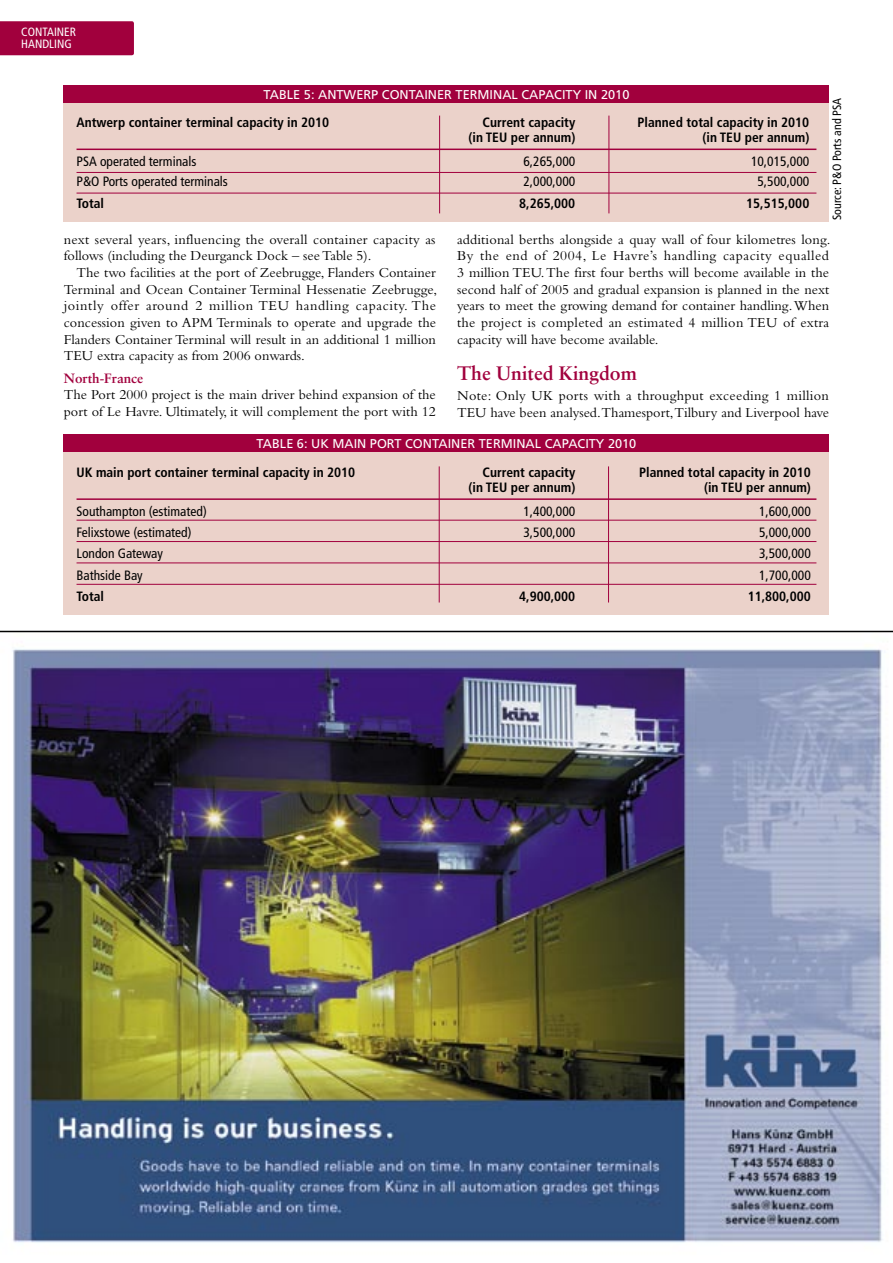
<style>
.page{position:relative;width:893px;height:1263px;background:#fff}
.page>*{position:absolute;margin:0;border:0;box-sizing:border-box;transform-origin:0 0}
.t1{font:700 19.5px "Sabon";color:#a1003d}
.t2{font:14.25px/16.6px "Bembo";color:#000}
.t3{font:700 condensed 13.5px "Frutiger";color:#000}
.t4{font:condensed 13.5px "Frutiger";color:#000}
.t5{font:700 13.5px "Sabon";color:#a1003d}
.t6{font:12.75px "Frutiger";color:#fff}
.t7{font:condensed 12px "Frutiger";color:#000}
.t8{font:condensed 12px/12px "Frutiger";color:#fff}
</style>
<div class="page">
<div style="left:0;top:21px;width:134px;height:34px;background:#a1003d"></div>
<div style="left:64px;top:452px;width:765px;height:162px;background:#ebd2ca"></div>
<hr style="left:77px;top:498px;width:739px;height:2px;background:#a1003d">
<hr style="left:77px;top:520px;width:739px;height:1px;background:#a1003d">
<hr style="left:77px;top:541px;width:739px;height:1px;background:#a1003d">
<hr style="left:77px;top:562px;width:739px;height:1px;background:#a1003d">
<hr style="left:77px;top:584px;width:739px;height:1px;background:#a1003d">
<div style="left:64px;top:435px;width:765px;height:17px;background:#a1003d"></div>
<div style="left:64px;top:102px;width:765px;height:119px;background:#ebd2ca"></div>
<hr style="left:77px;top:149px;width:739px;height:1px;background:#a1003d">
<hr style="left:77px;top:172px;width:739px;height:1px;background:#a1003d">
<hr style="left:77px;top:193px;width:739px;height:1px;background:#a1003d">
<div style="left:64px;top:85px;width:765px;height:17px;background:#a1003d"></div>
<hr style="left:439px;top:116px;width:1px;height:97px;background:#a1003d">
<hr style="left:609px;top:116px;width:1px;height:97px;background:#a1003d">
<hr style="left:439px;top:466px;width:1px;height:136px;background:#a1003d">
<hr style="left:608px;top:466px;width:1px;height:136px;background:#a1003d">
<img style="left:0;top:631px;width:893px;height:612px">
<p class="t8" style="left:21px;top:26px;width:56px">CONTAINER<br>HANDLING</p>
<p class="t6" style="left:264px;top:87px;width:367px">TABLE 5: ANTWERP CONTAINER TERMINAL CAPACITY IN 2010</p>
<p class="t3" style="left:77px;top:114px;width:254px">Antwerp container terminal capacity in 2010</p>
<p class="t3" style="left:483px;top:114px;width:94px">Current capacity</p>
<p class="t3" style="left:638px;top:114px;width:173px">Planned total capacity in 2010</p>
<p class="t3" style="left:468px;top:129px;width:108px">(in TEU per annum)</p>
<p class="t3" style="left:702px;top:129px;width:108px">(in TEU per annum)</p>
<p class="t4" style="left:77px;top:153px;width:121px">PSA operated terminals</p>
<p class="t4" style="left:523px;top:153px;width:53px">6,265,000</p>
<p class="t4" style="left:751px;top:153px;width:60px">10,015,000</p>
<p class="t4" style="left:77px;top:174px;width:153px">P&amp;O Ports operated terminals</p>
<p class="t4" style="left:523px;top:174px;width:53px">2,000,000</p>
<p class="t4" style="left:757px;top:174px;width:53px">5,500,000</p>
<p class="t3" style="left:77px;top:195px;width:29px">Total</p>
<p class="t3" style="left:519px;top:195px;width:58px">8,265,000</p>
<p class="t3" style="left:746px;top:195px;width:65px">15,515,000</p>
<p class="t7" style="left:830px;top:220px;width:124px;rotate:-90deg">Source: P&amp;O Ports and PSA</p>
<p class="t2" style="left:64px;top:231px;width:373px">next several years, influencing the overall container capacity as follows (including the Deurganck Dock – see Table 5).</p>
<p class="t2" style="left:64px;top:264px;width:375px;text-align:justify;text-indent:13px">The two facilities at the port of Zeebrugge, Flanders Container Terminal and Ocean Container Terminal Hessenatie Zeebrugge, jointly offer around 2 million TEU handling capacity. The concession given to APM Terminals to operate and upgrade the Flanders Container Terminal will result in an additional 1 million TEU extra capacity as from 2006 onwards.</p>
<p class="t5" style="left:64px;top:369px;width:81px">North-France</p>
<p class="t2" style="left:64px;top:386px;width:374px">The Port 2000 project is the main driver behind expansion of the port of Le Havre. Ultimately, it will complement the port with 12</p>
<p class="t2" style="left:457px;top:231px;width:375px;text-align:justify">additional berths alongside a quay wall of four kilometres long.<br>By the end of 2004, Le Havre’s handling capacity equalled 3 million TEU. The first four berths will become available in the second half of 2005 and gradual expansion is planned in the next years to meet the growing demand for container handling. When the project is completed an estimated 4 million TEU of extra capacity will have become available.</p>
<h1 class="t1" style="left:457px;top:361px;width:181px">The United Kingdom</h1>
<p class="t2" style="left:457px;top:387px;width:373px">Note: Only UK ports with a throughput exceeding 1 million<br>TEU have been analysed.Thamesport,Tilbury and Liverpool have</p>
<p class="t6" style="left:257px;top:436px;width:381px">TABLE 6: UK MAIN PORT CONTAINER TERMINAL CAPACITY 2010</p>
<p class="t3" style="left:77px;top:464px;width:280px">UK main port container terminal capacity in 2010</p>
<p class="t3" style="left:483px;top:464px;width:94px">Current capacity</p>
<p class="t3" style="left:639px;top:464px;width:173px">Planned total capacity in 2010</p>
<p class="t3" style="left:468px;top:479px;width:108px">(in TEU per annum)</p>
<p class="t3" style="left:704px;top:479px;width:108px">(in TEU per annum)</p>
<p class="t4" style="left:77px;top:503px;width:132px">Southampton (estimated)</p>
<p class="t4" style="left:523px;top:503px;width:53px">1,400,000</p>
<p class="t4" style="left:759px;top:503px;width:53px">1,600,000</p>
<p class="t4" style="left:77px;top:524px;width:116px">Felixstowe (estimated)</p>
<p class="t4" style="left:523px;top:524px;width:53px">3,500,000</p>
<p class="t4" style="left:759px;top:524px;width:53px">5,000,000</p>
<p class="t4" style="left:77px;top:546px;width:88px">London Gateway</p>
<p class="t4" style="left:759px;top:546px;width:53px">3,500,000</p>
<p class="t4" style="left:77px;top:567px;width:68px">Bathside Bay</p>
<p class="t4" style="left:759px;top:567px;width:53px">1,700,000</p>
<p class="t3" style="left:77px;top:588px;width:29px">Total</p>
<p class="t3" style="left:519px;top:588px;width:58px">4,900,000</p>
<p class="t3" style="left:748px;top:588px;width:65px">11,800,000</p>
</div>
